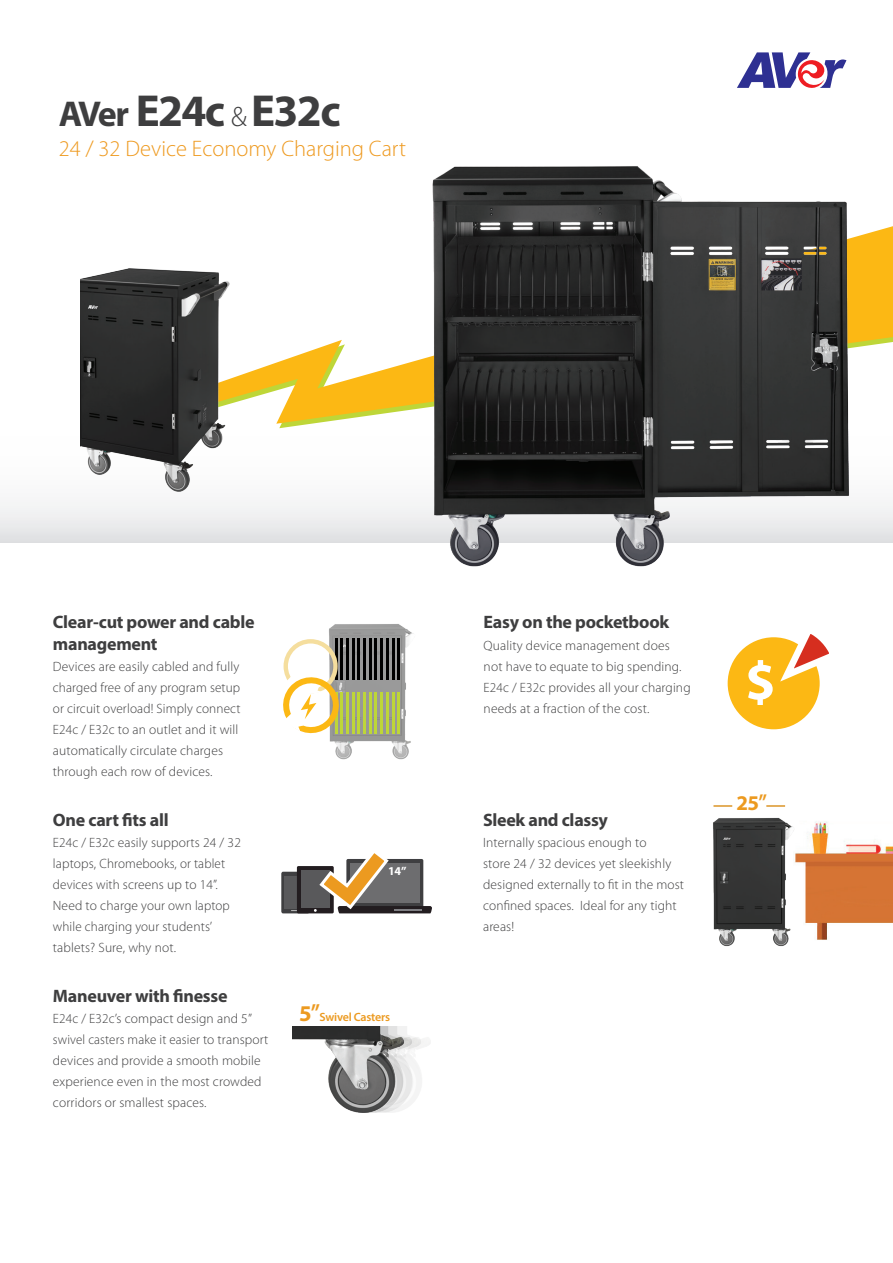
<style>
.page{position:relative;width:893px;height:1263px;background:#fff}
.page>*{position:absolute;margin:0;border:0;box-sizing:border-box;transform-origin:0 0}
.t1{font:700 55.05px "Myriad Pro";color:#fff}
.t2{font:700 45px "Myriad Pro";letter-spacing:-.035em;color:#3e3e3f}
.t3{font:300 22.5px "Myriad Pro";color:#ee9a20}
.t4{font:700 21px "Myriad Pro";color:#ec9a20}
.t5{font:700 18px/21px "Myriad Pro";letter-spacing:-.015em;color:#3e3e3f}
.t6{font:300 13.5px/21px "Myriad Pro";letter-spacing:.01em;color:#3e3e3f}
.t7{font:600 12px "Myriad Pro";letter-spacing:-.02em;color:#ec9a20}
.t8{font:700 12px "Myriad Pro";color:#fff}
.s1{font-size:36px}
.s2{font-weight:300;font-size:28.2px}
.s3{font-weight:700;font-size:22.65px}
.s4{font-size:24.6px}
.s5{font-weight:600;font-size:22.95px}
</style>
<div class="page">
<img style="left:804px;top:821px;width:89px;height:119px">
<div style="left:338px;top:906px;width:94px;height:7px;background:#231d20;border-radius:2px"></div>
<img style="left:325px;top:624px;width:89px;height:136px">
<img style="left:713px;top:817px;width:91px;height:130px">
<svg style="left:0;top:428px;width:893px;height:115px"></svg>
<svg style="left:243px;top:226px;width:650px;height:198px"></svg>
<img style="left:420px;top:166px;width:446px;height:401px">
<hr style="left:335px;top:638px;width:2px;height:42px;background:#000">
<hr style="left:341px;top:638px;width:2px;height:42px;background:#000">
<hr style="left:346px;top:638px;width:3px;height:42px;background:#000">
<hr style="left:352px;top:638px;width:2px;height:42px;background:#000">
<hr style="left:358px;top:638px;width:2px;height:42px;background:#000">
<hr style="left:363px;top:638px;width:3px;height:42px;background:#000">
<hr style="left:369px;top:638px;width:2px;height:42px;background:#000">
<hr style="left:375px;top:638px;width:2px;height:42px;background:#000">
<hr style="left:380px;top:638px;width:3px;height:42px;background:#000">
<hr style="left:386px;top:638px;width:2px;height:42px;background:#000">
<hr style="left:392px;top:638px;width:2px;height:42px;background:#000">
<hr style="left:397px;top:638px;width:3px;height:42px;background:#000">
<hr style="left:335px;top:692px;width:2px;height:42px;background:#bed638">
<hr style="left:341px;top:692px;width:2px;height:42px;background:#bed638">
<hr style="left:346px;top:692px;width:3px;height:42px;background:#bed638">
<hr style="left:352px;top:692px;width:2px;height:42px;background:#bed638">
<hr style="left:358px;top:692px;width:2px;height:42px;background:#bed638">
<hr style="left:363px;top:692px;width:3px;height:42px;background:#bed638">
<hr style="left:369px;top:692px;width:2px;height:42px;background:#bed638">
<hr style="left:375px;top:692px;width:2px;height:42px;background:#bed638">
<hr style="left:380px;top:692px;width:3px;height:42px;background:#bed638">
<hr style="left:386px;top:692px;width:2px;height:42px;background:#bed638">
<hr style="left:392px;top:692px;width:2px;height:42px;background:#bed638">
<hr style="left:397px;top:692px;width:3px;height:42px;background:#bed638">
<div style="left:284px;top:639px;width:54px;height:54px;border:4px solid #f5de9e;border-radius:50%"></div>
<svg style="left:283px;top:669px;width:64px;height:64px"></svg>
<svg style="left:281px;top:853px;width:142px;height:60px"></svg>
<div style="left:728px;top:637px;width:92px;height:92px;background:#fcb814;border-radius:50%"></div>
<svg style="left:780px;top:634px;width:49px;height:48px"></svg>
<svg style="left:713px;top:805px;width:19px;height:2px"></svg>
<svg style="left:766px;top:805px;width:19px;height:2px"></svg>
<svg style="left:737px;top:52px;width:109px;height:36px"></svg>
<img style="left:420px;top:1039px;width:10px;height:50px">
<img style="left:80px;top:268px;width:163px;height:235px">
<img style="left:411px;top:1037px;width:9px;height:67px">
<img style="left:404px;top:1026px;width:7px;height:83px">
<img style="left:292px;top:1026px;width:112px;height:87px">
<h2 class="t2" style="left:59px;top:82px;width:283px"><span class="s1">AVer</span> E24c <span class="s2">&amp;</span> E32c</h2>
<h3 class="t3" style="left:59px;top:137px;width:349px">24 / 32 Device Economy Charging Cart</h3>
<h3 class="t5" style="left:53px;top:611px;width:203px">Clear-cut power and cable management</h3>
<p class="t6" style="left:53px;top:656px;width:189px">Devices are easily cabled and fully charged free of any program setup or circuit overload! Simply connect E24c / E32c to an outlet and it will automatically circulate charges through each row of devices.</p>
<h3 class="t5" style="left:53px;top:809px;width:117px">One cart fits all</h3>
<p class="t6" style="left:53px;top:832px;width:189px">E24c / E32c easily supports 24 / 32 laptops, Chromebooks, or tablet devices with screens up to 14”.<br>Need to charge your own laptop while charging your students’ tablets? Sure, why not.</p>
<h3 class="t5" style="left:53px;top:985px;width:176px">Maneuver with finesse</h3>
<p class="t6" style="left:53px;top:1008px;width:217px">E24c / E32c’s compact design and 5” swivel casters make it easier to transport devices and provide a smooth mobile experience even in the most crowded corridors or smallest spaces.</p>
<p class="t8" style="left:388px;top:863px;width:20px">14”</p>
<p class="t7" style="left:299px;top:1009px;width:92px"><span class="s3">5</span><span class="s4">”</span>Swivel Casters</p>
<h3 class="t5" style="left:484px;top:611px;width:187px">Easy on the pocketbook</h3>
<p class="t6" style="left:484px;top:635px;width:209px">Quality device management does not have to equate to big spending.<br>E24c / E32c provides all your charging needs at a fraction of the cost.</p>
<h3 class="t5" style="left:483px;top:809px;width:126px">Sleek and classy</h3>
<p class="t6" style="left:483px;top:832px;width:202px">Internally spacious enough to<br>store 24 / 32 devices yet sleekishly designed externally to fit in the most confined spaces. Ideal for any tight areas!</p>
<h1 class="t1" style="left:745px;top:646px;width:32px">$</h1>
<h3 class="t4" style="left:736px;top:789px;width:32px">25<span class="s5">”</span></h3>
</div>
